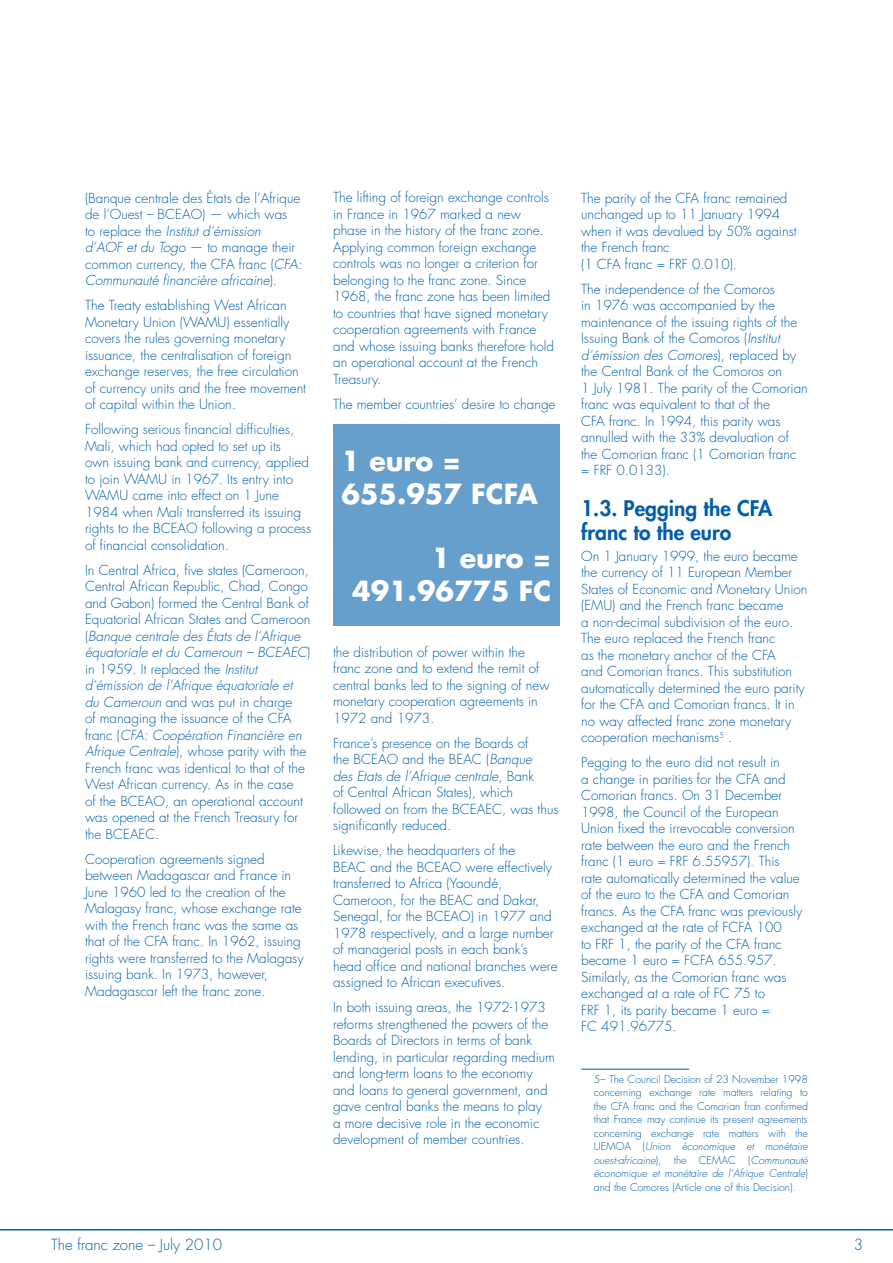
<style>
.page{position:relative;width:893px;height:1263px;background:#fff}
.page>*{position:absolute;margin:0;border:0;box-sizing:border-box;transform-origin:0 0}
.t1{font:700 27px/32.4px "Futura Std";color:#fff}
.t2{font:800 21px/24px "Futura Std";color:#005eaa}
.t3{font:300 15px "Futura Std";color:#005eaa}
.t4{font:300 13.5px/16.5px "Futura Std";color:#005eaa}
.t5{font:300 10.5px/13.5px "Futura Std";color:#005eaa;text-align:justify}
.s1{font-style:italic}
</style>
<div class="page">
<hr style="left:0;top:1229px;width:893px;height:1px;background:#005eaa">
<div style="left:333px;top:424px;width:227px;height:201px;background:#669ecc"></div>
<hr style="left:581px;top:1069px;width:108px;height:1px;background:#005eaa">
<p class="t4" style="left:85px;top:190px;width:218px">(Banque centrale des États de l’Afrique de l’Ouest – BCEAO) — which was<br>to replace the <span class="s1">Institut d’émission<br>d’AOF et du Togo</span> — to manage their common currency, the CFA franc (<span class="s1">CFA:<br>Communauté financière africaine</span>).</p>
<p class="t4" style="left:85px;top:297px;width:223px">The Treaty establishing West African Monetary Union (WAMU) essentially covers the rules governing monetary issuance, the centralisation of foreign exchange reserves, the free circulation of currency units and the free movement of capital within the Union.</p>
<p class="t4" style="left:85px;top:421px;width:228px">Following serious financial difficulties, Mali, which had opted to set up its<br>own issuing bank and currency, applied to join WAMU in 1967. Its entry into WAMU came into effect on 1 June 1984 when Mali transferred its issuing rights to the BCEAO following a process of financial consolidation.</p>
<p class="t4" style="left:85px;top:562px;width:227px">In Central Africa, five states (Cameroon, Central African Republic, Chad, Congo and Gabon) formed the Central Bank of Equatorial African States and Cameroon (<span class="s1">Banque centrale des États de l’Afrique équatoriale et du Cameroun – BCEAEC</span>) in 1959. It replaced the <span class="s1">Institut d’émission de l’Afrique équatoriale et<br>du Cameroun</span> and was put in charge<br>of managing the issuance of the CFA franc (<span class="s1">CFA: Coopération Financière en Afrique Centrale</span>), whose parity with the French franc was identical to that of the West African currency. As in the case<br>of the BCEAO, an operational account was opened at the French Treasury for the BCEAEC.</p>
<p class="t4" style="left:85px;top:851px;width:220px">Cooperation agreements signed between Madagascar and France in June 1960 led to the creation of the Malagasy franc, whose exchange rate with the French franc was the same as that of the CFA franc. In 1962, issuing rights were transferred to the Malagasy issuing bank. In 1973 , however, Madagascar left the franc zone.</p>
<p class="t4" style="left:333px;top:190px;width:222px">The lifting of foreign exchange controls in France in 1967 marked a new phase in the history of the franc zone.<br>Applying common foreign exchange controls was no longer a criterion for belonging to the franc zone. Since 1968, the franc zone has been limited to countries that have signed monetary cooperation agreements with France and whose issuing banks therefore hold an operational account at the French Treasury.</p>
<p class="t4" style="left:333px;top:396px;width:224px">The member countries’ desire to change</p>
<h1 class="t1" style="left:342px;top:444px;width:198px">1 euro =<br>655.957 FCFA</h1>
<h1 class="t1" style="left:352px;top:542px;width:201px;text-align:right">1 euro =<br>491.96775 FC</h1>
<p class="t4" style="left:333px;top:644px;width:218px">the distribution of power within the franc zone and to extend the remit of central banks led to the signing of new monetary cooperation agreements in<br>1972 and 1973 .</p>
<p class="t4" style="left:333px;top:735px;width:227px">France’s presence on the Boards of<br>the BCEAO and the BEAC (<span class="s1">Banque<br>des Etats de l’Afrique centrale</span>, Bank<br>of Central African States), which followed on from the BCEAEC, was thus significantly reduced.</p>
<p class="t4" style="left:333px;top:842px;width:226px">Likewise, the headquarters of the<br>BEAC and the BCEAO were effectively transferred to Africa (Yaoundé, Cameroon, for the BEAC and Dakar, Senegal, for the BCEAO) in 1977 and 1978 respectively, and a large number of managerial posts in each bank’s head office and national branches were assigned to African executives.</p>
<p class="t4" style="left:333px;top:999px;width:223px">In both issuing areas, the 1972-1973 reforms strengthened the powers of the Boards of Directors in terms of bank lending, in particular regarding medium and long-term loans to the economy and loans to general government, and gave central banks the means to play<br>a more decisive role in the economic development of member countries.</p>
<p class="t3" style="left:51px;top:1236px;width:173px">The franc zone – July 2010</p>
<p class="t4" style="left:581px;top:190px;width:217px">The parity of the CFA franc remained unchanged up to 11 January 1994 when it was devalued by 50% against the French franc<br>(1 CFA franc = FRF 0.010).</p>
<p class="t4" style="left:581px;top:281px;width:228px">The independence of the Comoros<br>in 1976 was accompanied by the maintenance of the issuing rights of the Issuing Bank of the Comoros (<span class="s1">Institut d’émission des Comores</span>), replaced by the Central Bank of the Comoros on<br>1 July 1981. The parity of the Comorian franc was equivalent to that of the<br>CFA franc. In 1994, this parity was annulled with the 33% devaluation of the Comorian franc (1 Comorian franc = FRF 0.0133).</p>
<h2 class="t2" style="left:581px;top:496px;width:193px">1.3. Pegging the CFA franc to the euro</h2>
<p class="t4" style="left:581px;top:548px;width:228px">On 1 January 1999, the euro became the currency of 11 European Member States of Economic and Monetary Union (EMU) and the French franc became<br>a non-decimal subdivision of the euro.<br>The euro replaced the French franc<br>as the monetary anchor of the CFA<br>and Comorian francs. This substitution automatically determined the euro parity for the CFA and Comorian francs. It in no way affected franc zone monetary cooperation mechanisms .</p>
<p class="t4" style="left:581px;top:754px;width:223px">Pegging to the euro did not result in<br>a change in parities for the CFA and<br>Comorian francs. On 3 1 December<br>1998, the Council of the European<br>Union fixed the irrevocable conversion rate between the euro and the French franc (1 euro = FRF 6.55957). This rate automatically determined the value of the euro to the CFA and Comorian francs. As the CFA franc was previously exchanged at the rate of FCFA 100<br>to FRF 1, the parity of the CFA franc became 1 euro = FCFA 655.957.<br>Similarly, as the Comorian franc was exchanged at a rate of FC 75 to<br>FRF 1, its parity became 1 euro =<br>FC 491.96775.</p>
<p class="t5" style="left:594px;top:1072px;width:216px;text-indent:7px">– The Council Decision of 23 November 1998 concerning exchange rate matters relating to the CFA franc and the Comorian fran confirmed that France may continue its present agreements concerning exchange rate matters with the UEMOA (<span class="s1">Union économique et monétaire ouest-africaine</span>), the CEMAC (<span class="s1">Communauté économique et monétaire de l’Afrique Centrale</span>) and the Comores (Article one of this Decision).</p>
</div>
